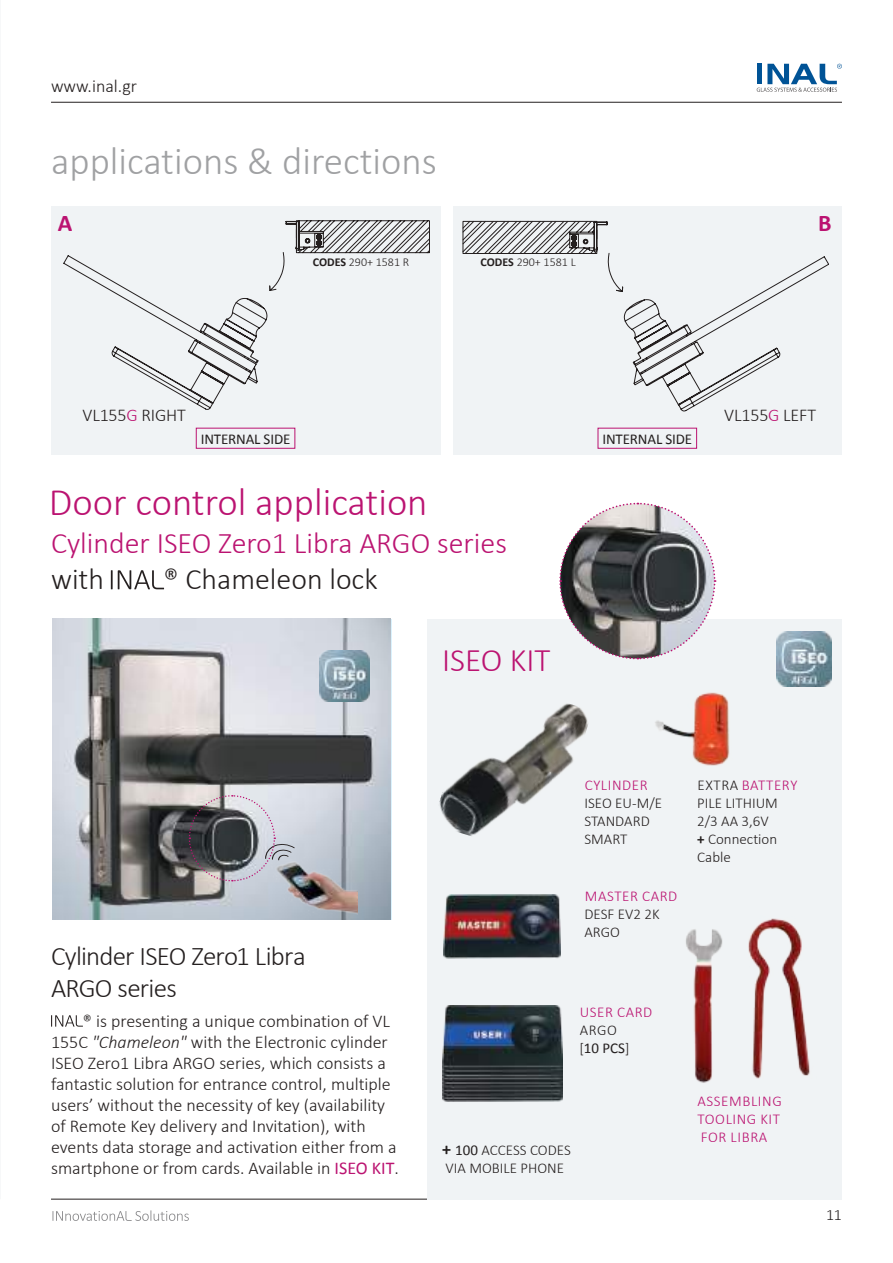
<style>
.page{position:relative;width:893px;height:1263px;background:#fff}
.page>*{position:absolute;margin:0;border:0;box-sizing:border-box;transform-origin:0 0}
.t1{font:300 39px "Calibri";color:#a0a1a3}
.t2{font:300 39px "Calibri";color:#bb1371}
.t3{font:300 33px "Calibri";color:#bb1371}
.t4{font:300 30px "Calibri";color:#bb1371}
.t5{font:300 30px "Calibri";color:#241f1f}
.t6{font:300 27px/32.4px "Calibri";letter-spacing:-.03em;color:#241f1f}
.t7{font:700 24px "Calibri";color:#bb1371}
.t8{font:300 18px/21px "Calibri";color:#241f1f}
.t9{font:300 15.75px "Calibri";color:#241f1f}
.t10{font:300 15px/18px "Calibri";color:#241f1f}
.t11{font:300 15px/18px "Calibri";letter-spacing:.04em;color:#bb1371;text-align:justify}
.t12{font:15px "Calibri";letter-spacing:-.01em;color:#241f1f}
.t13{font:300 12px "Calibri";color:#241f1f}
.s1{font-weight:700}
.s2{color:#bb1371}
.s3{font-style:italic}
.s4{font-weight:400;color:#bb1371}
.s5{font-weight:400}
.s6{font-weight:700;font-size:18px}
</style>
<div class="page">
<hr style="left:51px;top:102px;width:791px;height:1px;background:#241f1f">
<hr style="left:51px;top:1199px;width:791px;height:1px;background:#241f1f">
<svg style="left:757px;top:64px;width:85px;height:28px"></svg>
<svg style="left:53px;top:1210px;width:136px;height:11px"></svg>
<div style="left:427px;top:619px;width:415px;height:580px;background:#f0f3f5"></div>
<img style="left:777px;top:632px;width:54px;height:54px">
<svg style="left:111px;top:570px;width:53px;height:19px"></svg>
<img style="left:52px;top:619px;width:339px;height:301px">
<svg style="left:559px;top:502px;width:157px;height:158px"></svg>
<img style="left:320px;top:651px;width:50px;height:50px">
<img style="left:261px;top:821px;width:97px;height:99px">
<svg style="left:51px;top:1015px;width:32px;height:12px"></svg>
<div style="left:453px;top:206px;width:389px;height:249px;background:#f0f3f5"></div>
<div style="left:51px;top:206px;width:389px;height:249px;background:#f0f3f5"></div>
<img style="left:443px;top:895px;width:117px;height:64px">
<img style="left:442px;top:1005px;width:120px;height:97px">
<img style="left:655px;top:692px;width:75px;height:74px">
<img style="left:748px;top:918px;width:62px;height:161px">
<img style="left:686px;top:929px;width:37px;height:154px">
<svg style="left:188px;top:794px;width:108px;height:88px;background:#8d8e93"></svg>
<svg style="left:63px;top:220px;width:367px;height:190px"></svg>
<svg style="left:462px;top:220px;width:367px;height:192px"></svg>
<img style="left:439px;top:703px;width:149px;height:133px">
<p class="t8" style="left:51px;top:77px;width:88px">www.inal.gr</p>
<h1 class="t1" style="left:51px;top:137px;width:387px">applications &amp; directions</h1>
<h3 class="t7" style="left:58px;top:214px;width:16px">A</h3>
<h3 class="t7" style="left:818px;top:214px;width:15px">B</h3>
<p class="t13" style="left:313px;top:258px;width:98px"><span class="s1">CODES</span> 290+ 1581 R</p>
<p class="t13" style="left:481px;top:258px;width:97px"><span class="s1">CODES</span> 290+ 1581 L</p>
<p class="t8" style="left:83px;top:405px;width:105px">VL155<span class="s2">G</span> RIGHT</p>
<p class="t8" style="left:724px;top:405px;width:93px">VL155<span class="s2">G</span> LEFT</p>
<p class="t12" style="left:201px;top:430px;width:91px">INTERNAL SIDE</p>
<h1 class="t2" style="left:49px;top:478px;width:380px">Door control application</h1>
<h3 class="t4" style="left:51px;top:525px;width:457px">Cylinder ISEO Zero1 Libra ARGO series</h3>
<h3 class="t5" style="left:51px;top:569px;width:55px">with</h3>
<h3 class="t5" style="left:164px;top:569px;width:216px">® Chameleon lock</h3>
<h2 class="t3" style="left:442px;top:649px;width:110px">ISEO KIT</h2>
<p class="t12" style="left:602px;top:430px;width:91px">INTERNAL SIDE</p>
<h3 class="t6" style="left:51px;top:939px;width:256px">Cylinder ISEO Zero1 Libra<br>ARGO series</h3>
<p class="t8" style="left:51px;top:1010px;width:349px;text-indent:32px">® is presenting a unique combination of VL 155C <span class="s3">"Chameleon"</span> with the Electronic cylinder ISEO Zero1 Libra ARGO series, which consists a fantastic solution for entrance control, multiple users’ without the necessity of key (availability of Remote Key delivery and Invitation), with events data storage and activation either from a smartphone or from cards. Αvailable in <span class="s4">ISEO KIT</span>.</p>
<p class="t11" style="left:585px;top:776px;width:65px">CYLINDER</p>
<p class="t10" style="left:584px;top:794px;width:79px">ISEO EU-M/E<br>STANDARD<br>SMART</p>
<p class="t11" style="left:585px;top:888px;width:94px">MASTER CARD</p>
<p class="t10" style="left:584px;top:906px;width:77px">DESF EV2 2K<br>ARGO</p>
<p class="t10" style="left:697px;top:776px;width:102px">ΕΧΤRA <span class="s2">BATTERY<br></span>PILE LITHIUM<br>2/3 AA 3,6V<br><span class="s1">+</span> Connection<br>Cable</p>
<p class="t11" style="left:580px;top:1003px;width:74px">USER CARD</p>
<p class="t10" style="left:579px;top:1022px;width:52px">ARGO [<span class="s5">10 PCS</span>]</p>
<p class="t10" style="left:442px;top:1142px;width:130px"><span class="s6">+</span> <span class="s5">100</span> ACCESS CODES<br>VIA MOBILE PHONE</p>
<p class="t11" style="left:697px;top:1091px;width:86px">ASSEMBLING TOOLING KIT FOR LIBRA</p>
<p class="t9" style="left:826px;top:1209px;width:17px">11</p>
</div>
